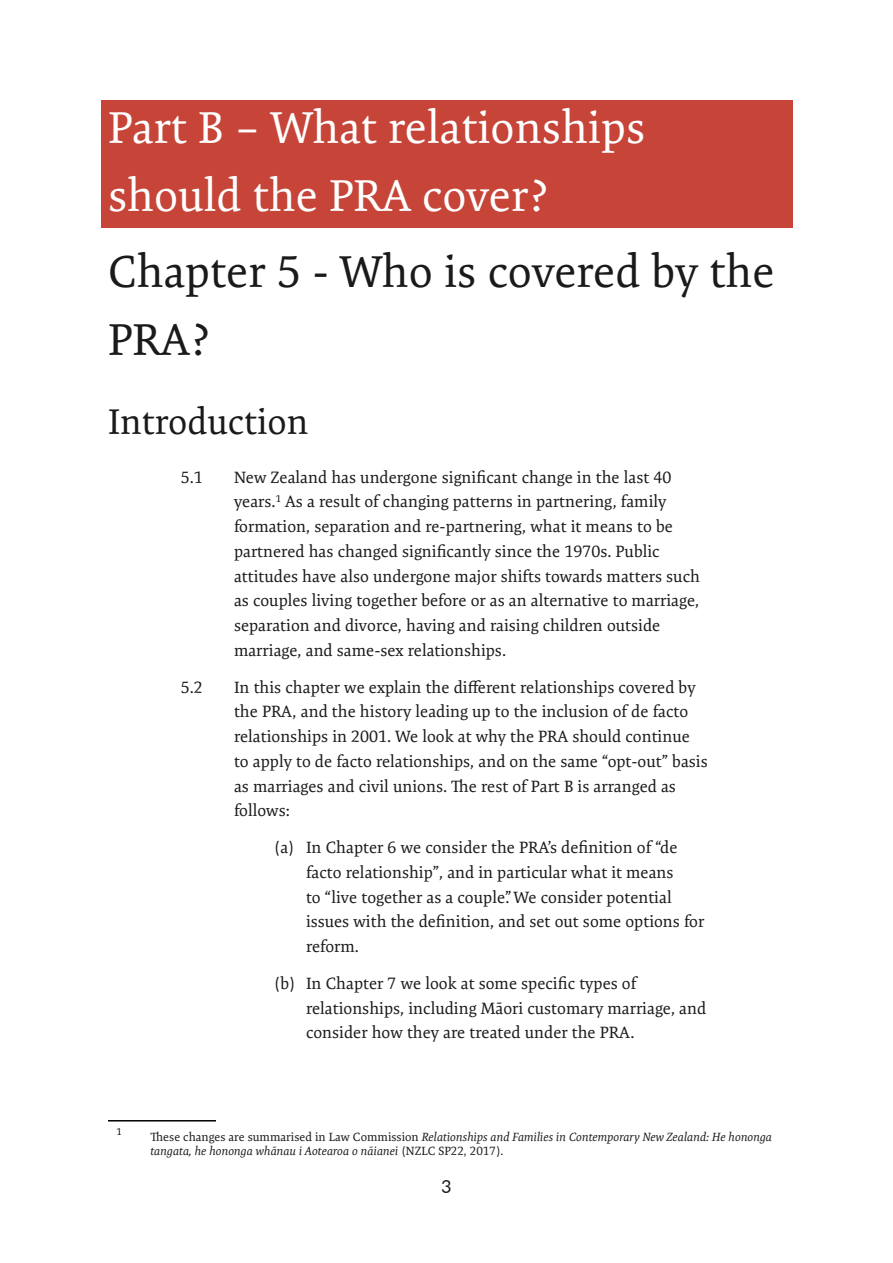
<style>
.page{position:relative;width:893px;height:1263px;background:#fff}
.page>*{position:absolute;margin:0;border:0;box-sizing:border-box;transform-origin:0 0}
.t1{font:45px/67.5px "Expo Serif Pro";color:#fff}
.t2{font:45px/67.5px "Expo Serif Pro";color:#1a1a1a}
.t3{font:36px "Expo Serif Pro";color:#1a1a1a}
.t4{font:18px "Lato";color:#1a1a1a}
.t5{font:16.5px/24.8px "Expo Serif Pro";color:#1a1a1a}
.t6{font:italic 12px/14.4px "Expo Serif Pro";color:#1a1a1a}
.t7{font:9.6px "Expo Serif Pro";color:#000}
.s1{font-style:normal}
</style>
<div class="page">
<div style="left:100px;top:100px;width:692px;height:128px;background:#c64538"></div>
<hr style="left:108px;top:1120px;width:108px;height:1px;background:#000">
<h1 class="t1" style="left:108px;top:94px;width:539px">Part B – What relationships should the PRA cover?</h1>
<h1 class="t2" style="left:108px;top:238px;width:668px">Chapter 5 - Who is covered by the<br>PRA?</h1>
<h2 class="t3" style="left:108px;top:400px;width:202px">Introduction</h2>
<p class="t5" style="left:181px;top:464px;width:24px">5.1</p>
<p class="t5" style="left:234px;top:464px;width:467px">New Zealand has undergone significant change in the last 40 years.<sup>1</sup> As a result of changing patterns in partnering, family formation, separation and re-partnering, what it means to be partnered has changed significantly since the 1970s. Public attitudes have also undergone major shifts towards matters such as couples living together before or as an alternative to marriage, separation and divorce, having and raising children outside marriage, and same-sex relationships.</p>
<p class="t5" style="left:181px;top:674px;width:24px">5.2</p>
<p class="t5" style="left:234px;top:674px;width:475px">In this chapter we explain the different relationships covered by the PRA, and the history leading up to the inclusion of de facto relationships in 2001. We look at why the PRA should continue to apply to de facto relationships, and on the same “opt-out” basis as marriages and civil unions. The rest of Part B is arranged as follows:</p>
<p class="t5" style="left:306px;top:835px;width:400px;text-indent:-32px">(a) In Chapter 6 we consider the PRA’s definition of “de facto relationship”, and in particular what it means<br>to “live together as a couple”. We consider potential issues with the definition, and set out some options for reform.</p>
<p class="t5" style="left:306px;top:971px;width:402px;text-indent:-32px">(b) In Chapter 7 we look at some specific types of relationships, including Māori customary marriage, and consider how they are treated under the PRA.</p>
<p class="t7" style="left:116px;top:1126px;width:7px">1</p>
<p class="t6" style="left:151px;top:1129px;width:623px"><span class="s1">These changes are summarised in Law Commission</span> Relationships and Families in Contemporary New Zealand: He hononga tangata, he hononga whānau i Aotearoa o nāianei <span class="s1">(NZLC SP22, 2017).</span></p>
<p class="t4" style="left:441px;top:1173px;width:12px">3</p>
</div>
